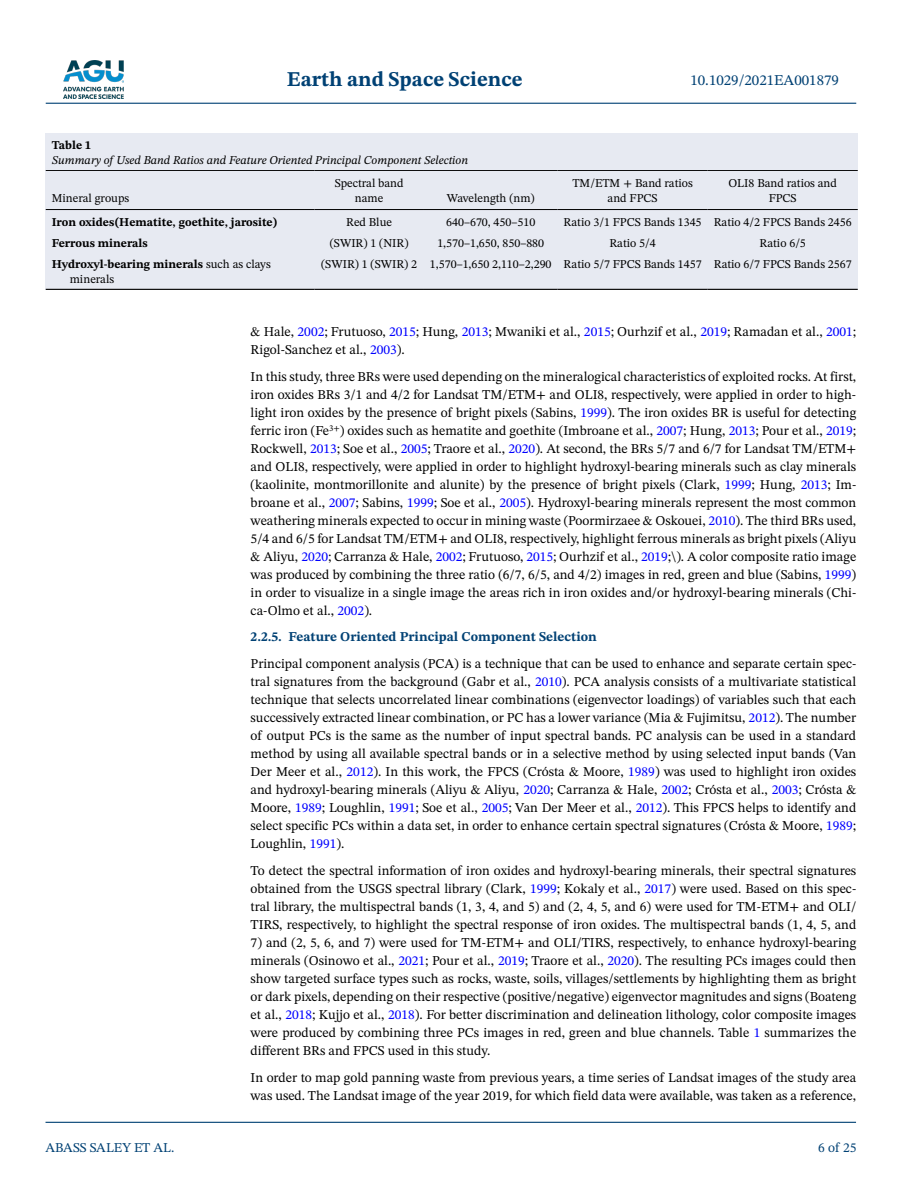
<style>
.page{position:relative;width:902px;height:1183px;background:#fff}
.page>*{position:absolute;margin:0;border:0;box-sizing:border-box;transform-origin:0 0}
.t1{font:700 21px "STIX Two Text";color:#004174}
.t2{font:15px "STIX Two Text";color:#004174}
.t3{font:13.5px/18px "STIX Two Text";color:#000;text-align:justify}
.t4{font:700 13.5px "STIX Two Text";color:#004174}
.t5{font:13.5px "STIX Two Text";color:#004174}
.t6{font:12px/15px "STIX Two Text";color:#000;text-align:center}
.t7{font:700 12px/15px "STIX Two Text";color:#000}
.t8{font:italic 12px "STIX Two Text";color:#000}
.s1{font-weight:400}
.s2{color:#00f}
</style>
<div class="page">
<img style="left:63px;top:60px;width:60px;height:39px">
<hr style="left:46px;top:103px;width:810px;height:1px;background:#004174">
<hr style="left:45px;top:1121px;width:810px;height:1px;background:#004174">
<div style="left:46px;top:170px;width:811px;height:120px;background:#e7eaf2"></div>
<hr style="left:46px;top:170px;width:268px;height:1px;background:#000">
<hr style="left:46px;top:209px;width:268px;height:1px;background:#000">
<hr style="left:314px;top:170px;width:110px;height:1px;background:#000">
<hr style="left:314px;top:209px;width:110px;height:1px;background:#000">
<hr style="left:424px;top:170px;width:133px;height:1px;background:#000">
<hr style="left:424px;top:209px;width:133px;height:1px;background:#000">
<hr style="left:557px;top:170px;width:150px;height:1px;background:#000">
<hr style="left:557px;top:209px;width:150px;height:1px;background:#000">
<hr style="left:707px;top:170px;width:150px;height:1px;background:#000">
<hr style="left:707px;top:209px;width:150px;height:1px;background:#000">
<hr style="left:46px;top:289px;width:268px;height:1px;background:#000">
<hr style="left:314px;top:289px;width:110px;height:1px;background:#000">
<hr style="left:424px;top:289px;width:133px;height:1px;background:#000">
<hr style="left:557px;top:289px;width:150px;height:1px;background:#000">
<hr style="left:707px;top:289px;width:150px;height:1px;background:#000">
<div style="left:46px;top:134px;width:811px;height:36px;background:#e7eaf2"></div>
<h1 class="t1" style="left:287px;top:64px;width:237px">Earth and Space Science</h1>
<p class="t7" style="left:52px;top:137px;width:41px">Table 1</p>
<p class="t8" style="left:52px;top:151px;width:418px">Summary of Used Band Ratios and Feature Oriented Principal Component Selection</p>
<p class="t6" style="left:52px;top:190px;width:79px">Mineral groups</p>
<p class="t6" style="left:334px;top:175px;width:70px">Spectral band name</p>
<p class="t6" style="left:447px;top:190px;width:89px">Wavelength (nm)</p>
<p class="t2" style="left:690px;top:69px;width:150px">10.1029/2021EA001879</p>
<p class="t6" style="left:572px;top:175px;width:122px">TM/ETM + Band ratios and FPCS</p>
<p class="t6" style="left:728px;top:175px;width:110px">OLI8 Band ratios and<br>FPCS</p>
<p class="t7" style="left:52px;top:215px;width:227px">Iron oxides(Hematite, goethite, jarosite)</p>
<p class="t6" style="left:346px;top:214px;width:47px">Red Blue</p>
<p class="t6" style="left:446px;top:214px;width:91px">640–670, 450–510</p>
<p class="t6" style="left:563px;top:214px;width:289px">Ratio 3/1 FPCS Bands 1345 Ratio 4/2 FPCS Bands 2456</p>
<p class="t7" style="left:52px;top:236px;width:98px">Ferrous minerals</p>
<p class="t6" style="left:330px;top:235px;width:80px">(SWIR) 1 (NIR)</p>
<p class="t6" style="left:437px;top:235px;width:108px">1,570–1,650, 850–880</p>
<p class="t6" style="left:609px;top:235px;width:48px">Ratio 5/4</p>
<p class="t6" style="left:759px;top:235px;width:48px">Ratio 6/5</p>
<p class="t7" style="left:70px;top:257px;width:202px;text-indent:-18px">Hydroxyl-bearing minerals <span class="s1">such as clays minerals</span></p>
<p class="t6" style="left:321px;top:257px;width:532px">(SWIR) 1 (SWIR) 2 1,570–1,650 2,110–2,290 Ratio 5/7 FPCS Bands 1457 Ratio 6/7 FPCS Bands 2567</p>
<p class="t5" style="left:45px;top:1137px;width:130px">ABASS SALEY ET AL.</p>
<p class="t3" style="left:250px;top:322px;width:607px">&amp; Hale, <span class="s2">2002</span>; Frutuoso, <span class="s2">2015</span>; Hung, <span class="s2">2013</span>; Mwaniki et al., <span class="s2">2015</span>; Ourhzif et al., <span class="s2">2019</span>; Ramadan et al., <span class="s2">2001</span>;<br>Rigol-Sanchez et al., <span class="s2">2003</span>).</p>
<p class="t3" style="left:250px;top:367px;width:607px">In this study, three BRs were used depending on the mineralogical characteristics of exploited rocks. At first, iron oxides BRs 3/1 and 4/2 for Landsat TM/ETM+ and OLI8, respectively, were applied in order to high&shy;light iron oxides by the presence of bright pixels (Sabins, <span class="s2">1999</span>). The iron oxides BR is useful for detecting ferric iron (Fe<sup>3+</sup>) oxides such as hematite and goethite (Imbroane et al., <span class="s2">2007</span>; Hung, <span class="s2">2013</span>; Pour et al., <span class="s2">2019</span>; Rockwell, <span class="s2">2013</span>; Soe et al., <span class="s2">2005</span>; Traore et al., <span class="s2">2020</span>). At second, the BRs 5/7 and 6/7 for Landsat TM/ETM+ and OLI8, respectively, were applied in order to highlight hydroxyl-bearing minerals such as clay minerals (kaolinite, montmorillonite and alunite) by the presence of bright pixels (Clark, <span class="s2">1999</span>; Hung, <span class="s2">2013</span>; Im&shy;broane et al., <span class="s2">2007</span>; Sabins, <span class="s2">1999</span>; Soe et al., <span class="s2">2005</span>). Hydroxyl-bearing minerals represent the most common weathering minerals expected to occur in mining waste (Poormirzaee &amp; Oskouei, <span class="s2">2010</span>). The third BRs used, 5/4 and 6/5 for Landsat TM/ETM+ and OLI8, respectively, highlight ferrous minerals as bright pixels (Aliyu &amp; Aliyu, <span class="s2">2020</span>; Carranza &amp; Hale, <span class="s2">2002</span>; Frutuoso, <span class="s2">2015</span>; Ourhzif et al., <span class="s2">2019</span>;\). A color composite ratio image was produced by combining the three ratio (6/7, 6/5, and 4/2) images in red, green and blue (Sabins, <span class="s2">1999</span>) in order to visualize in a single image the areas rich in iron oxides and/or hydroxyl-bearing minerals (Chi&shy;ca-Olmo et al., <span class="s2">2002</span>).</p>
<p class="t4" style="left:251px;top:626px;width:348px">2.2.5. Feature Oriented Principal Component Selection</p>
<p class="t3" style="left:250px;top:654px;width:607px">Principal component analysis (PCA) is a technique that can be used to enhance and separate certain spec&shy;tral signatures from the background (Gabr et al., <span class="s2">2010</span>). PCA analysis consists of a multivariate statistical technique that selects uncorrelated linear combinations (eigenvector loadings) of variables such that each successively extracted linear combination, or PC has a lower variance (Mia &amp; Fujimitsu, <span class="s2">2012</span>). The number of output PCs is the same as the number of input spectral bands. PC analysis can be used in a standard method by using all available spectral bands or in a selective method by using selected input bands (Van Der Meer et al., <span class="s2">2012</span>). In this work, the FPCS (Crósta &amp; Moore, <span class="s2">1989</span>) was used to highlight iron oxides and hydroxyl-bearing minerals (Aliyu &amp; Aliyu, <span class="s2">2020</span>; Carranza &amp; Hale, <span class="s2">2002</span>; Crósta et al., <span class="s2">2003</span>; Crósta &amp; Moore, <span class="s2">1989</span>; Loughlin, <span class="s2">1991</span>; Soe et al., <span class="s2">2005</span>; Van Der Meer et al., <span class="s2">2012</span>). This FPCS helps to identify and select specific PCs within a data set, in order to enhance certain spectral signatures (Crósta &amp; Moore, <span class="s2">1989</span>; Loughlin, <span class="s2">1991</span>).</p>
<p class="t3" style="left:250px;top:861px;width:607px">To detect the spectral information of iron oxides and hydroxyl-bearing minerals, their spectral signatures obtained from the USGS spectral library (Clark, <span class="s2">1999</span>; Kokaly et al., <span class="s2">2017</span>) were used. Based on this spec&shy;tral library, the multispectral bands (1, 3, 4, and 5) and (2, 4, 5, and 6) were used for TM-ETM+ and OLI/ TIRS, respectively, to highlight the spectral response of iron oxides. The multispectral bands (1, 4, 5, and</p>
<p class="t3" style="left:250px;top:933px;width:607px">7) and (2, 5, 6, and 7) were used for TM-ETM+ and OLI/TIRS, respectively, to enhance hydroxyl-bearing minerals (Osinowo et al., <span class="s2">2021</span>; Pour et al., <span class="s2">2019</span>; Traore et al., <span class="s2">2020</span>). The resulting PCs images could then show targeted surface types such as rocks, waste, soils, villages/settlements by highlighting them as bright or dark pixels, depending on their respective (positive/negative) eigenvector magnitudes and signs (Boateng et al., <span class="s2">2018</span>; Kujjo et al., <span class="s2">2018</span>). For better discrimination and delineation lithology, color composite images were produced by combining three PCs images in red, green and blue channels. Table <span class="s2">1</span> summarizes the different BRs and FPCS used in this study.</p>
<p class="t3" style="left:250px;top:1068px;width:607px">In order to map gold panning waste from previous years, a time series of Landsat images of the study area was used. The Landsat image of the year 2019, for which field data were available, was taken as a reference,</p>
<p class="t5" style="left:818px;top:1137px;width:40px">6 of 25</p>
</div>
